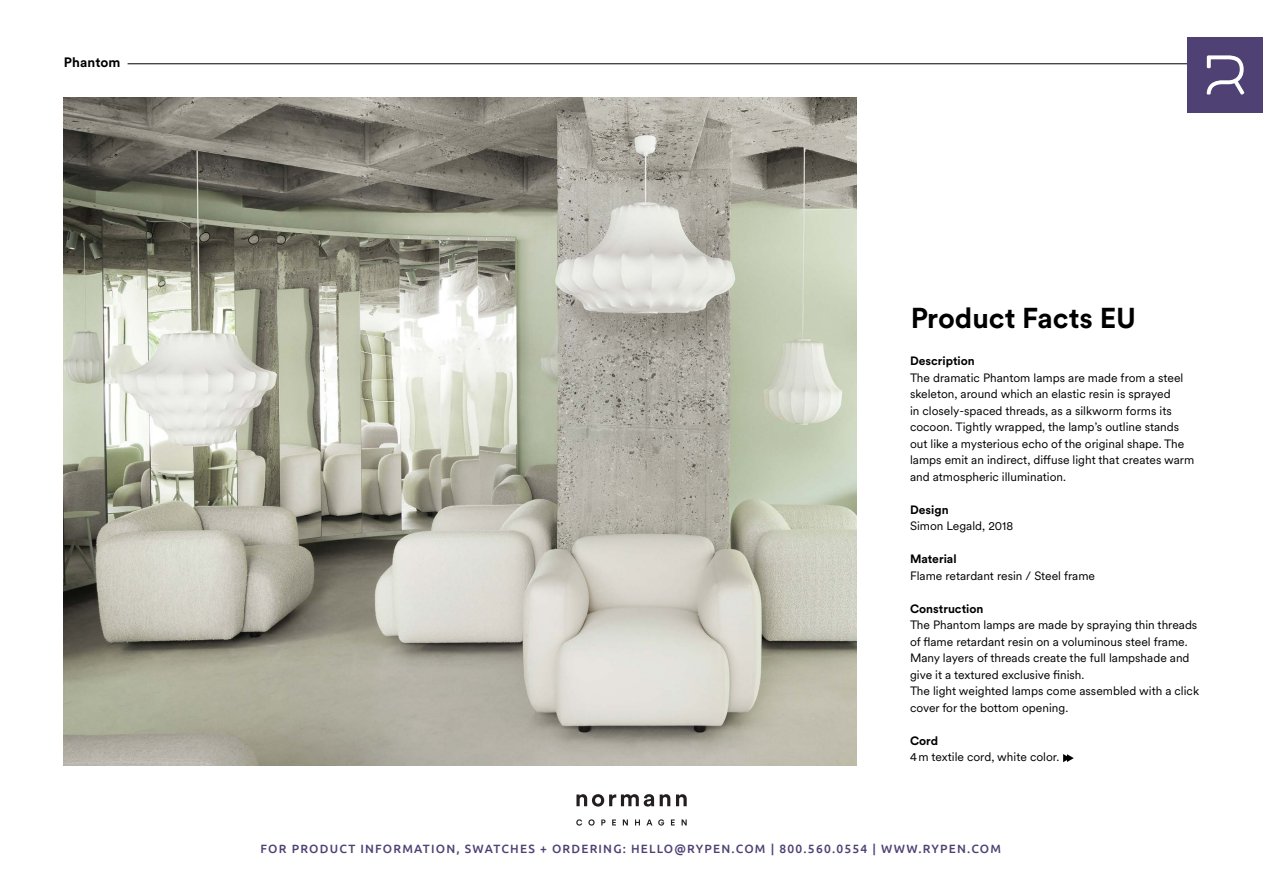
<style>
.page{position:relative;width:1263px;height:893px;background:#fff}
.page>*{position:absolute;margin:0;border:0;box-sizing:border-box;transform-origin:0 0}
.t1{font:700 28.5px "Circular XX";color:#000}
.t2{font:700 13.5px "Circular XX";letter-spacing:.01em;color:#000}
.t3{font:12px/16.5px "Circular XX";color:#000}
.t4{font:500 12px "Ubuntu";letter-spacing:.1em;color:#4f4174}
.t5{font:700 12px "Circular XX";color:#000}
</style>
<div class="page">
<img style="left:64px;top:98px;width:793px;height:667px">
<svg style="left:1063px;top:754px;width:11px;height:8px"></svg>
<hr style="left:128px;top:63px;width:1071px;height:1px;background:#000">
<svg style="left:576px;top:819px;width:111px;height:7px"></svg>
<svg style="left:576px;top:794px;width:111px;height:13px"></svg>
<div style="left:1188px;top:38px;width:75px;height:74px;background:#4f4174"></div>
<svg style="left:1207px;top:55px;width:37px;height:40px"></svg>
<p class="t2" style="left:64px;top:53px;width:58px">Phantom</p>
<h1 class="t1" style="left:910px;top:298px;width:228px">Product Facts EU</h1>
<p class="t5" style="left:910px;top:353px;width:66px">Description</p>
<p class="t3" style="left:910px;top:369px;width:286px">The dramatic Phantom lamps are made from a steel skeleton, around which an elastic resin is sprayed<br>in closely-spaced threads, as a silkworm forms its cocoon. Tightly wrapped, the lamp’s outline stands out like a mysterious echo of the original shape. The lamps emit an indirect, diffuse light that creates warm and atmospheric illumination.</p>
<p class="t5" style="left:910px;top:501px;width:40px">Design</p>
<p class="t3" style="left:910px;top:517px;width:105px">Simon Legald, 2018</p>
<p class="t5" style="left:910px;top:551px;width:48px">Material</p>
<p class="t3" style="left:910px;top:567px;width:187px">Flame retardant resin / Steel frame</p>
<p class="t5" style="left:910px;top:600px;width:75px">Construction</p>
<p class="t3" style="left:910px;top:616px;width:291px">The Phantom lamps are made by spraying thin threads of flame retardant resin on a voluminous steel frame.<br>Many layers of threads create the full lampshade and give it a textured exclusive finish.<br>The light weighted lamps come assembled with a click cover for the bottom opening.</p>
<p class="t5" style="left:910px;top:732px;width:30px">Cord</p>
<p class="t3" style="left:910px;top:748px;width:151px">4m textile cord, white color.</p>
<p class="t4" style="left:261px;top:841px;width:742px">FOR PRODUCT INFORMATION, SWATCHES + ORDERING: HELLO@RYPEN.COM | 800.560.0554 | WWW.RYPEN.COM</p>
</div>
